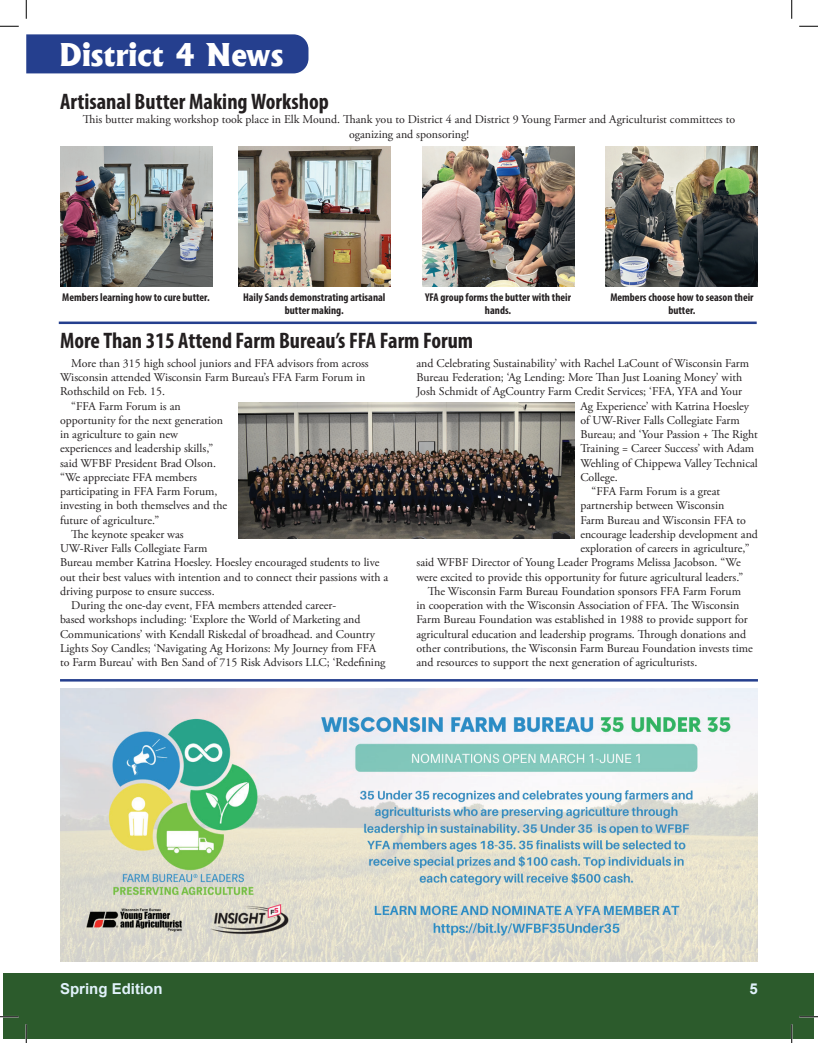
<style>
.page{position:relative;width:818px;height:1043px;background:#fff}
.page>*{position:absolute;margin:0;border:0;box-sizing:border-box;transform-origin:0 0}
.t1{font:800 30px "Albertus";color:#fff}
.t2{font:700 condensed 22.5px "Myriad Pro";color:#231f20}
.t3{font:700 15px "Arial";color:#e1f2fb}
.t4{font:11.88px/14.2px "Adobe Garamond Pro";color:#231f20;text-align:center}
.t5{font:700 condensed 11.25px/12.5px "Myriad Pro";color:#231f20;text-align:center}
</style>
<div class="page">
<div style="left:4px;top:973px;width:810px;height:66px;background:#2c5b2c"></div>
<div style="left:26px;top:34px;width:282px;height:39px;background:#253f8e"></div>
<img style="left:60px;top:146px;width:152px;height:140px">
<img style="left:606px;top:146px;width:152px;height:140px">
<img style="left:238px;top:146px;width:152px;height:140px">
<img style="left:422px;top:146px;width:152px;height:140px">
<hr style="left:59px;top:321px;width:697px;height:3px;background:#253f8e">
<img style="left:238px;top:402px;width:336px;height:136px">
<hr style="left:60px;top:679px;width:698px;height:2px;background:#253f8e">
<img style="left:60px;top:688px;width:698px;height:273px">
<svg style="left:0;top:25px;width:19px;height:2px"></svg>
<svg style="left:799px;top:25px;width:19px;height:2px"></svg>
<svg style="left:0;top:1015px;width:19px;height:2px"></svg>
<svg style="left:799px;top:1016px;width:19px;height:1px"></svg>
<svg style="left:25px;top:0;width:2px;height:19px"></svg>
<svg style="left:25px;top:1024px;width:2px;height:18px"></svg>
<svg style="left:791px;top:0;width:1px;height:19px"></svg>
<svg style="left:791px;top:1024px;width:1px;height:18px"></svg>
<h1 class="t1" style="left:59px;top:36px;width:226px">District 4 News</h1>
<h2 class="t2" style="left:60px;top:87px;width:270px">Artisanal Butter Making Workshop</h2>
<p class="t4" style="left:83px;top:113px;width:653px">This butter making workshop took place in Elk Mound. Thank you to District 4 and District 9 Young Farmer and Agriculturist committees to oganizing and sponsoring!</p>
<p class="t5" style="left:243px;top:291px;width:144px">Haily Sands demonstrating artisanal butter making.</p>
<p class="t5" style="left:425px;top:291px;width:147px">YFA group forms the butter with their hands.</p>
<p class="t5" style="left:610px;top:291px;width:145px">Members choose how to season their butter.</p>
<h2 class="t2" style="left:60px;top:326px;width:415px">More Than 315 Attend Farm Bureau’s FFA Farm Forum</h2>
<p class="t4" style="left:71px;top:356px;width:299px">More than 315 high school juniors and FFA advisors from across</p>
<p class="t4" style="left:60px;top:370px;width:307px">Wisconsin attended Wisconsin Farm Bureau’s FFA Farm Forum in</p>
<p class="t4" style="left:60px;top:385px;width:106px">Rothschild on Feb. 15.</p>
<p class="t4" style="left:71px;top:399px;width:111px">“FFA Farm Forum is an</p>
<p class="t4" style="left:60px;top:413px;width:165px">opportunity for the next generation</p>
<p class="t4" style="left:60px;top:427px;width:119px">in agriculture to gain new</p>
<p class="t4" style="left:60px;top:442px;width:155px">experiences and leadership skills,”</p>
<p class="t4" style="left:60px;top:456px;width:157px">said WFBF President Brad Olson.</p>
<p class="t4" style="left:60px;top:470px;width:138px">“We appreciate FFA members</p>
<p class="t4" style="left:60px;top:484px;width:159px">participating in FFA Farm Forum,</p>
<p class="t4" style="left:60px;top:499px;width:169px">investing in both themselves and the</p>
<p class="t4" style="left:60px;top:513px;width:101px">future of agriculture.”</p>
<p class="t4" style="left:71px;top:527px;width:114px">The keynote speaker was</p>
<p class="t4" style="left:60px;top:541px;width:149px">UW-River Falls Collegiate Farm</p>
<p class="t4" style="left:60px;top:556px;width:321px">Bureau member Katrina Hoesley. Hoesley encouraged students to live</p>
<p class="t4" style="left:60px;top:570px;width:330px">out their best values with intention and to connect their passions with a</p>
<p class="t4" style="left:60px;top:584px;width:156px">driving purpose to ensure success.</p>
<p class="t4" style="left:71px;top:598px;width:266px">During the one-day event, FFA members attended career-</p>
<p class="t4" style="left:60px;top:613px;width:302px">based workshops including: ‘Explore the World of Marketing and</p>
<p class="t4" style="left:60px;top:627px;width:316px">Communications’ with Kendall Riskedal of broadhead. and Country</p>
<p class="t4" style="left:60px;top:641px;width:318px">Lights Soy Candles; ‘Navigating Ag Horizons: My Journey from FFA</p>
<p class="t4" style="left:60px;top:655px;width:327px">to Farm Bureau’ with Ben Sand of 715 Risk Advisors LLC; ‘Redefining</p>
<p class="t5" style="left:62px;top:291px;width:149px">Members learning how to cure butter.</p>
<p class="t4" style="left:416px;top:356px;width:334px">and Celebrating Sustainability’ with Rachel LaCount of Wisconsin Farm</p>
<p class="t4" style="left:416px;top:370px;width:327px">Bureau Federation; ‘Ag Lending: More Than Just Loaning Money’ with</p>
<p class="t4" style="left:416px;top:385px;width:327px">Josh Schmidt of AgCountry Farm Credit Services; ‘FFA, YFA and Your</p>
<p class="t4" style="left:580px;top:399px;width:170px">Ag Experience’ with Katrina Hoesley</p>
<p class="t4" style="left:580px;top:413px;width:161px">of UW-River Falls Collegiate Farm</p>
<p class="t4" style="left:580px;top:427px;width:179px">Bureau; and ‘Your Passion + The Right</p>
<p class="t4" style="left:580px;top:442px;width:175px">Training = Career Success’ with Adam</p>
<p class="t4" style="left:580px;top:456px;width:179px">Wehling of Chippewa Valley Technical</p>
<p class="t4" style="left:580px;top:470px;width:39px">College.</p>
<p class="t4" style="left:591px;top:484px;width:130px">“FFA Farm Forum is a great</p>
<p class="t4" style="left:580px;top:499px;width:145px">partnership between Wisconsin</p>
<p class="t4" style="left:580px;top:513px;width:167px">Farm Bureau and Wisconsin FFA to</p>
<p class="t4" style="left:580px;top:527px;width:179px">encourage leadership development and</p>
<p class="t4" style="left:580px;top:541px;width:171px">exploration of careers in agriculture,”</p>
<p class="t4" style="left:416px;top:556px;width:326px">said WFBF Director of Young Leader Programs Melissa Jacobson. “We</p>
<p class="t4" style="left:416px;top:570px;width:328px">were excited to provide this opportunity for future agricultural leaders.”</p>
<p class="t4" style="left:428px;top:584px;width:315px">The Wisconsin Farm Bureau Foundation sponsors FFA Farm Forum</p>
<p class="t4" style="left:416px;top:598px;width:324px">in cooperation with the Wisconsin Association of FFA. The Wisconsin</p>
<p class="t4" style="left:416px;top:613px;width:333px">Farm Bureau Foundation was established in 1988 to provide support for</p>
<p class="t4" style="left:416px;top:627px;width:331px">agricultural education and leadership programs. Through donations and</p>
<p class="t4" style="left:416px;top:641px;width:338px">other contributions, the Wisconsin Farm Bureau Foundation invests time</p>
<p class="t4" style="left:416px;top:655px;width:282px">and resources to support the next generation of agriculturists.</p>
<p class="t3" style="left:60px;top:978px;width:104px">Spring Edition</p>
<p class="t3" style="left:749px;top:978px;width:10px">5</p>
</div>
